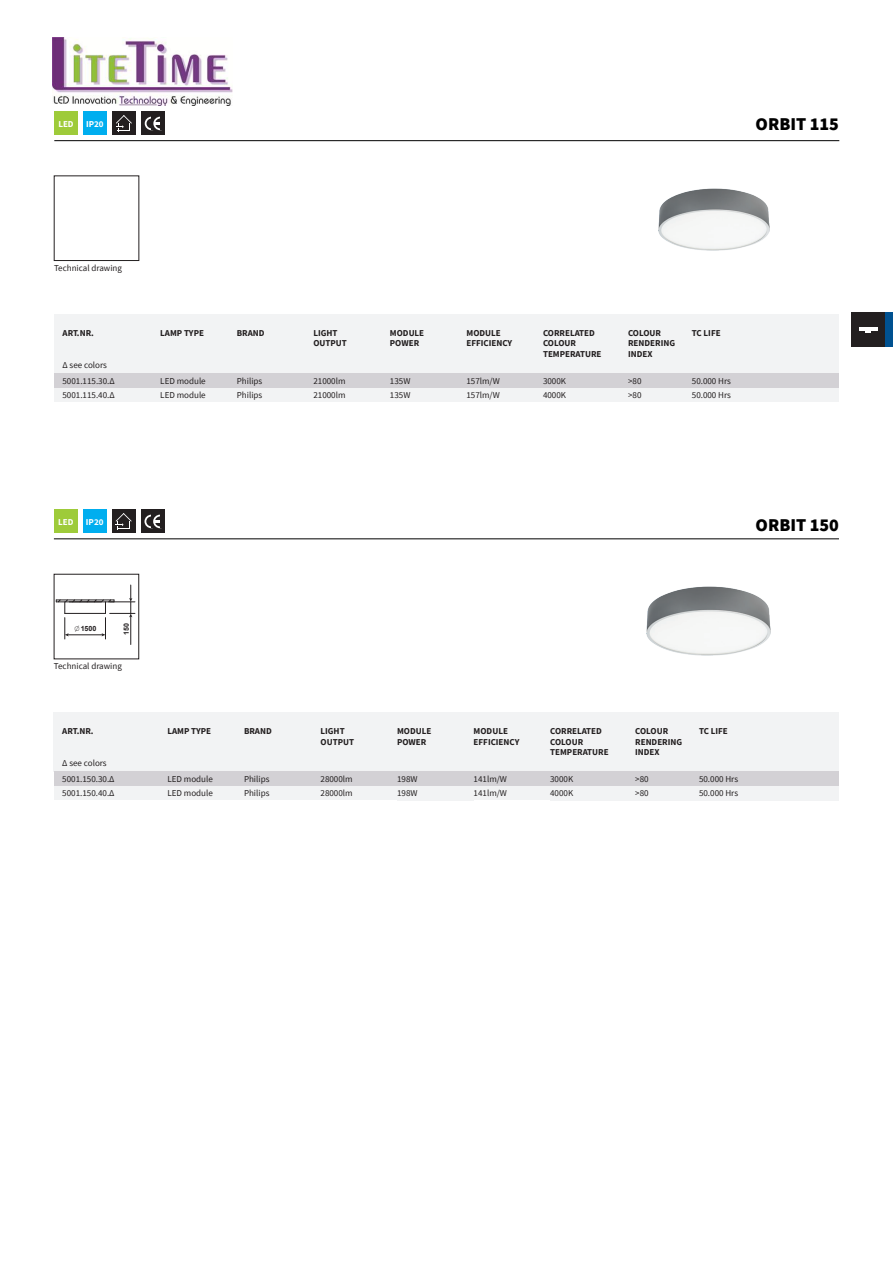
<style>
.page{position:relative;width:893px;height:1263px;background:#fff}
.page>*{position:absolute;margin:0;border:0;box-sizing:border-box;transform-origin:0 0}
.t1{font:900 18px "Source Sans Pro";color:#000}
.t2{font:9px "Source Sans Pro";color:#231f20}
.t3{font:700 9px "Source Sans Pro";color:#231f20}
.t4{font:700 9px "Source Sans Pro";color:#fff}
.t5{font:700 7.2px "Arial";letter-spacing:.01em;color:#231f20}
</style>
<div class="page">
<div style="left:851px;top:313px;width:34px;height:34px;background:#231f20"></div>
<div style="left:885px;top:313px;width:8px;height:34px;background:#005190"></div>
<hr style="left:859px;top:327px;width:18px;height:4px;background:#fff">
<div style="left:54px;top:509px;width:24px;height:24px;background:#9ecb3a"></div>
<div style="left:83px;top:509px;width:24px;height:24px;background:#00aeef"></div>
<hr style="left:54px;top:539px;width:785px;height:1px;background:#000">
<div style="left:112px;top:509px;width:24px;height:24px;background:#231f20"></div>
<svg style="left:116px;top:513px;width:16px;height:16px"></svg>
<div style="left:141px;top:509px;width:23px;height:24px;background:#231f20"></div>
<div style="left:144px;top:515px;width:14px;height:13px;border:2px solid #fff;border-radius:50%"></div>
<svg style="left:151px;top:515px;width:8px;height:13px"></svg>
<div style="left:153px;top:515px;width:14px;height:13px;border:2px solid #fff;border-radius:50%"></div>
<hr style="left:160px;top:515px;width:4px;height:13px;background:#231f20">
<div style="left:54px;top:712px;width:785px;height:59px;background:#f2f3f4"></div>
<div style="left:54px;top:785px;width:113px;height:15px;background:#f2f3f4"></div>
<div style="left:167px;top:786px;width:77px;height:14px;background:#f2f3f4"></div>
<div style="left:244px;top:786px;width:77px;height:14px;background:#f2f3f4"></div>
<div style="left:321px;top:786px;width:76px;height:14px;background:#f2f3f4"></div>
<div style="left:397px;top:786px;width:77px;height:14px;background:#f2f3f4"></div>
<div style="left:474px;top:786px;width:76px;height:14px;background:#f2f3f4"></div>
<div style="left:550px;top:786px;width:85px;height:14px;background:#f2f3f4"></div>
<div style="left:635px;top:786px;width:64px;height:14px;background:#f2f3f4"></div>
<div style="left:699px;top:786px;width:76px;height:14px;background:#f2f3f4"></div>
<div style="left:775px;top:786px;width:64px;height:14px;background:#f2f3f4"></div>
<div style="left:54px;top:771px;width:113px;height:14px;background:#d3d1d5"></div>
<div style="left:167px;top:771px;width:77px;height:15px;background:#d3d1d5"></div>
<div style="left:244px;top:771px;width:77px;height:15px;background:#d3d1d5"></div>
<div style="left:321px;top:771px;width:76px;height:15px;background:#d3d1d5"></div>
<div style="left:397px;top:771px;width:77px;height:15px;background:#d3d1d5"></div>
<div style="left:474px;top:771px;width:76px;height:15px;background:#d3d1d5"></div>
<div style="left:550px;top:771px;width:85px;height:15px;background:#d3d1d5"></div>
<div style="left:635px;top:771px;width:64px;height:15px;background:#d3d1d5"></div>
<div style="left:699px;top:771px;width:76px;height:15px;background:#d3d1d5"></div>
<div style="left:775px;top:771px;width:64px;height:15px;background:#d3d1d5"></div>
<div style="left:54px;top:111px;width:24px;height:24px;background:#9ecb3a"></div>
<div style="left:83px;top:111px;width:24px;height:24px;background:#00aeef"></div>
<hr style="left:54px;top:140px;width:785px;height:1px;background:#000">
<div style="left:112px;top:111px;width:24px;height:24px;background:#231f20"></div>
<svg style="left:116px;top:115px;width:16px;height:16px"></svg>
<div style="left:141px;top:111px;width:24px;height:24px;background:#231f20"></div>
<div style="left:145px;top:117px;width:14px;height:13px;border:2px solid #fff;border-radius:50%"></div>
<svg style="left:152px;top:117px;width:7px;height:13px"></svg>
<div style="left:153px;top:117px;width:14px;height:13px;border:2px solid #fff;border-radius:50%"></div>
<div style="left:160px;top:117px;width:5px;height:13px;background:#231f20"></div>
<div style="left:54px;top:314px;width:785px;height:59px;background:#f2f3f4"></div>
<div style="left:54px;top:387px;width:106px;height:15px;background:#f2f3f4"></div>
<div style="left:160px;top:387px;width:77px;height:15px;background:#f2f3f4"></div>
<div style="left:237px;top:387px;width:76px;height:15px;background:#f2f3f4"></div>
<div style="left:313px;top:387px;width:77px;height:15px;background:#f2f3f4"></div>
<div style="left:390px;top:387px;width:76px;height:15px;background:#f2f3f4"></div>
<div style="left:466px;top:387px;width:77px;height:15px;background:#f2f3f4"></div>
<div style="left:543px;top:387px;width:85px;height:15px;background:#f2f3f4"></div>
<div style="left:628px;top:387px;width:64px;height:15px;background:#f2f3f4"></div>
<div style="left:692px;top:387px;width:76px;height:15px;background:#f2f3f4"></div>
<div style="left:768px;top:387px;width:71px;height:15px;background:#f2f3f4"></div>
<div style="left:54px;top:373px;width:106px;height:14px;background:#d3d1d5"></div>
<div style="left:160px;top:373px;width:77px;height:14px;background:#d3d1d5"></div>
<div style="left:237px;top:373px;width:76px;height:14px;background:#d3d1d5"></div>
<div style="left:313px;top:373px;width:77px;height:14px;background:#d3d1d5"></div>
<div style="left:390px;top:373px;width:76px;height:14px;background:#d3d1d5"></div>
<div style="left:466px;top:373px;width:77px;height:14px;background:#d3d1d5"></div>
<div style="left:543px;top:373px;width:85px;height:14px;background:#d3d1d5"></div>
<div style="left:628px;top:373px;width:64px;height:14px;background:#d3d1d5"></div>
<div style="left:692px;top:373px;width:76px;height:14px;background:#d3d1d5"></div>
<div style="left:768px;top:373px;width:71px;height:14px;background:#d3d1d5"></div>
<img style="left:658px;top:189px;width:111px;height:62px">
<img style="left:647px;top:587px;width:124px;height:69px">
<img style="left:53px;top:38px;width:180px;height:68px">
<svg style="left:56px;top:585px;width:79px;height:59px"></svg>
<p class="t4" style="left:58px;top:117px;width:17px">LED</p>
<p class="t4" style="left:86px;top:117px;width:19px">IP20</p>
<p class="t1" style="left:756px;top:112px;width:85px">ORBIT 115</p>
<p class="t2" style="left:54px;top:262px;width:70px">Technical drawing</p>
<p class="t3" style="left:63px;top:326px;width:33px">ART.NR.</p>
<p class="t2" style="left:63px;top:359px;width:46px">∆ see colors</p>
<p class="t3" style="left:160px;top:326px;width:45px">LAMP TYPE</p>
<p class="t3" style="left:237px;top:326px;width:29px">BRAND</p>
<p class="t3" style="left:313px;top:326px;width:26px">LIGHT</p>
<p class="t3" style="left:313px;top:337px;width:35px">OUTPUT</p>
<p class="t3" style="left:390px;top:326px;width:36px">MODULE</p>
<p class="t3" style="left:390px;top:337px;width:31px">POWER</p>
<p class="t3" style="left:466px;top:326px;width:36px">MODULE</p>
<p class="t3" style="left:466px;top:337px;width:47px">EFFICIENCY</p>
<p class="t3" style="left:543px;top:326px;width:53px">CORRELATED</p>
<p class="t3" style="left:543px;top:337px;width:35px">COLOUR</p>
<p class="t3" style="left:543px;top:348px;width:60px">TEMPERATURE</p>
<p class="t3" style="left:628px;top:326px;width:35px">COLOUR</p>
<p class="t3" style="left:628px;top:337px;width:49px">RENDERING</p>
<p class="t3" style="left:628px;top:348px;width:26px">INDEX</p>
<p class="t3" style="left:692px;top:326px;width:30px">TC LIFE</p>
<p class="t2" style="left:63px;top:375px;width:54px">5001.115.30.∆</p>
<p class="t2" style="left:160px;top:375px;width:47px">LED module</p>
<p class="t2" style="left:237px;top:375px;width:27px">Philips</p>
<p class="t2" style="left:313px;top:375px;width:34px">21000lm</p>
<p class="t2" style="left:390px;top:375px;width:22px">135W</p>
<p class="t2" style="left:466px;top:375px;width:35px">157lm/W</p>
<p class="t2" style="left:543px;top:375px;width:25px">3000K</p>
<p class="t2" style="left:628px;top:375px;width:15px">&gt;80</p>
<p class="t2" style="left:692px;top:375px;width:41px">50.000 Hrs</p>
<p class="t2" style="left:63px;top:389px;width:54px">5001.115.40.∆</p>
<p class="t2" style="left:160px;top:389px;width:47px">LED module</p>
<p class="t2" style="left:237px;top:389px;width:27px">Philips</p>
<p class="t2" style="left:313px;top:389px;width:34px">21000lm</p>
<p class="t2" style="left:390px;top:389px;width:22px">135W</p>
<p class="t2" style="left:466px;top:389px;width:35px">157lm/W</p>
<p class="t2" style="left:543px;top:389px;width:25px">4000K</p>
<p class="t2" style="left:628px;top:389px;width:15px">&gt;80</p>
<p class="t2" style="left:692px;top:389px;width:41px">50.000 Hrs</p>
<p class="t4" style="left:58px;top:515px;width:17px">LED</p>
<p class="t4" style="left:86px;top:515px;width:19px">IP20</p>
<p class="t1" style="left:756px;top:513px;width:85px">ORBIT 150</p>
<p class="t5" style="left:81px;top:623px;width:17px">1500</p>
<p class="t5" style="left:121px;top:635px;width:13px;rotate:-90deg">150</p>
<p class="t2" style="left:54px;top:660px;width:70px">Technical drawing</p>
<p class="t3" style="left:62px;top:725px;width:33px">ART.NR.</p>
<p class="t2" style="left:62px;top:757px;width:46px">∆ see colors</p>
<p class="t3" style="left:167px;top:725px;width:45px">LAMP TYPE</p>
<p class="t3" style="left:244px;top:725px;width:29px">BRAND</p>
<p class="t3" style="left:321px;top:725px;width:26px">LIGHT</p>
<p class="t3" style="left:321px;top:736px;width:35px">OUTPUT</p>
<p class="t3" style="left:397px;top:725px;width:36px">MODULE</p>
<p class="t3" style="left:397px;top:736px;width:31px">POWER</p>
<p class="t3" style="left:474px;top:725px;width:36px">MODULE</p>
<p class="t3" style="left:474px;top:736px;width:47px">EFFICIENCY</p>
<p class="t3" style="left:550px;top:725px;width:53px">CORRELATED</p>
<p class="t3" style="left:550px;top:736px;width:35px">COLOUR</p>
<p class="t3" style="left:550px;top:746px;width:60px">TEMPERATURE</p>
<p class="t3" style="left:635px;top:725px;width:35px">COLOUR</p>
<p class="t3" style="left:635px;top:736px;width:49px">RENDERING</p>
<p class="t3" style="left:635px;top:746px;width:26px">INDEX</p>
<p class="t3" style="left:699px;top:725px;width:30px">TC LIFE</p>
<p class="t2" style="left:62px;top:773px;width:54px">5001.150.30.∆</p>
<p class="t2" style="left:167px;top:773px;width:47px">LED module</p>
<p class="t2" style="left:244px;top:773px;width:27px">Philips</p>
<p class="t2" style="left:321px;top:773px;width:34px">28000lm</p>
<p class="t2" style="left:397px;top:773px;width:22px">198W</p>
<p class="t2" style="left:474px;top:773px;width:35px">141lm/W</p>
<p class="t2" style="left:550px;top:773px;width:25px">3000K</p>
<p class="t2" style="left:635px;top:773px;width:15px">&gt;80</p>
<p class="t2" style="left:699px;top:773px;width:41px">50.000 Hrs</p>
<p class="t2" style="left:62px;top:787px;width:54px">5001.150.40.∆</p>
<p class="t2" style="left:167px;top:787px;width:47px">LED module</p>
<p class="t2" style="left:244px;top:788px;width:27px">Philips</p>
<p class="t2" style="left:321px;top:788px;width:34px">28000lm</p>
<p class="t2" style="left:397px;top:788px;width:22px">198W</p>
<p class="t2" style="left:474px;top:788px;width:35px">141lm/W</p>
<p class="t2" style="left:550px;top:788px;width:25px">4000K</p>
<p class="t2" style="left:635px;top:788px;width:15px">&gt;80</p>
<p class="t2" style="left:699px;top:788px;width:41px">50.000 Hrs</p>
</div>
